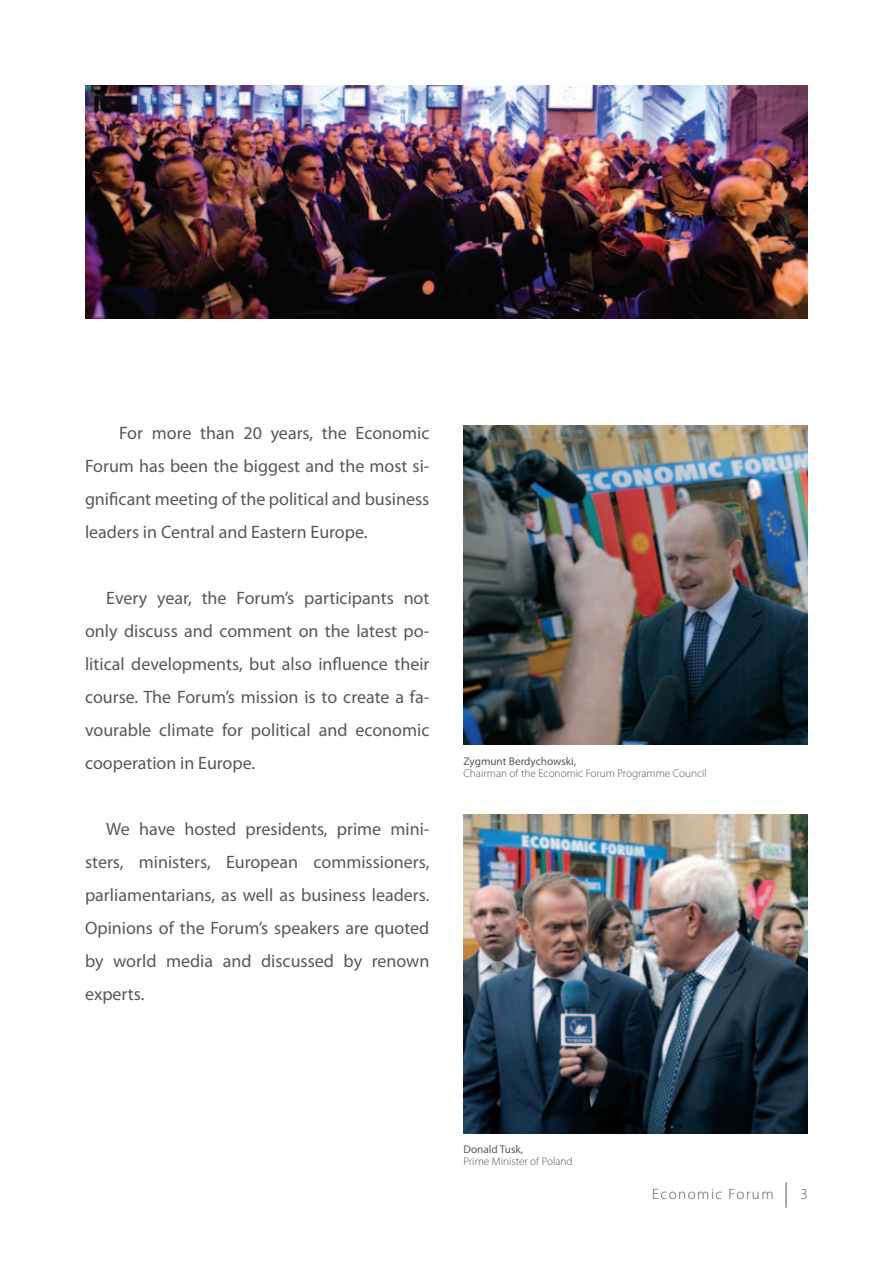
<style>
.page{position:relative;width:893px;height:1263px;background:#fff}
.page>*{position:absolute;margin:0;border:0;box-sizing:border-box;transform-origin:0 0}
.t1{font:18px/33px "Myriad Pro";color:#57585a;text-align:justify}
.t2{font:300 15px "Myriad Pro";letter-spacing:.1em;color:#57585a}
.t3{font:300 11.25px "Myriad Pro";color:#57585a}
.t4{font:11.25px "Myriad Pro";color:#57585a}
</style>
<div class="page">
<svg style="left:786px;top:1182px;width:1px;height:26px"></svg>
<img style="left:463px;top:425px;width:345px;height:319px">
<img style="left:463px;top:814px;width:345px;height:319px">
<img style="left:85px;top:85px;width:723px;height:234px">
<p class="t1" style="left:85px;top:416px;width:346px;text-indent:34px">For more than 20 years, the Economic Forum has been the biggest and the most si&shy;gnificant meeting of the political and business leaders in Central and Eastern Europe.</p>
<p class="t1" style="left:85px;top:581px;width:346px;text-indent:21px">Every year, the Forum’s participants not only discuss and comment on the latest po&shy;litical developments, but also influence their course. The Forum’s mission is to create a fa&shy;vourable climate for political and economic cooperation in Europe.</p>
<p class="t1" style="left:85px;top:812px;width:346px;text-indent:21px">We have hosted presidents, prime mini&shy;sters, ministers, European commissioners, parliamentarians, as well as business leaders.<br>Opinions of the Forum’s speakers are quoted by world media and discussed by renown experts.</p>
<p class="t4" style="left:463px;top:755px;width:114px">Zygmunt Berdychowski,</p>
<p class="t3" style="left:463px;top:767px;width:245px">Chairman of the Economic Forum Programme Council</p>
<p class="t4" style="left:463px;top:1143px;width:61px">Donald Tusk,</p>
<p class="t3" style="left:463px;top:1155px;width:111px">Prime Minister of Poland</p>
<p class="t2" style="left:652px;top:1185px;width:123px">Economic Forum</p>
<p class="t2" style="left:801px;top:1185px;width:9px">3</p>
</div>
